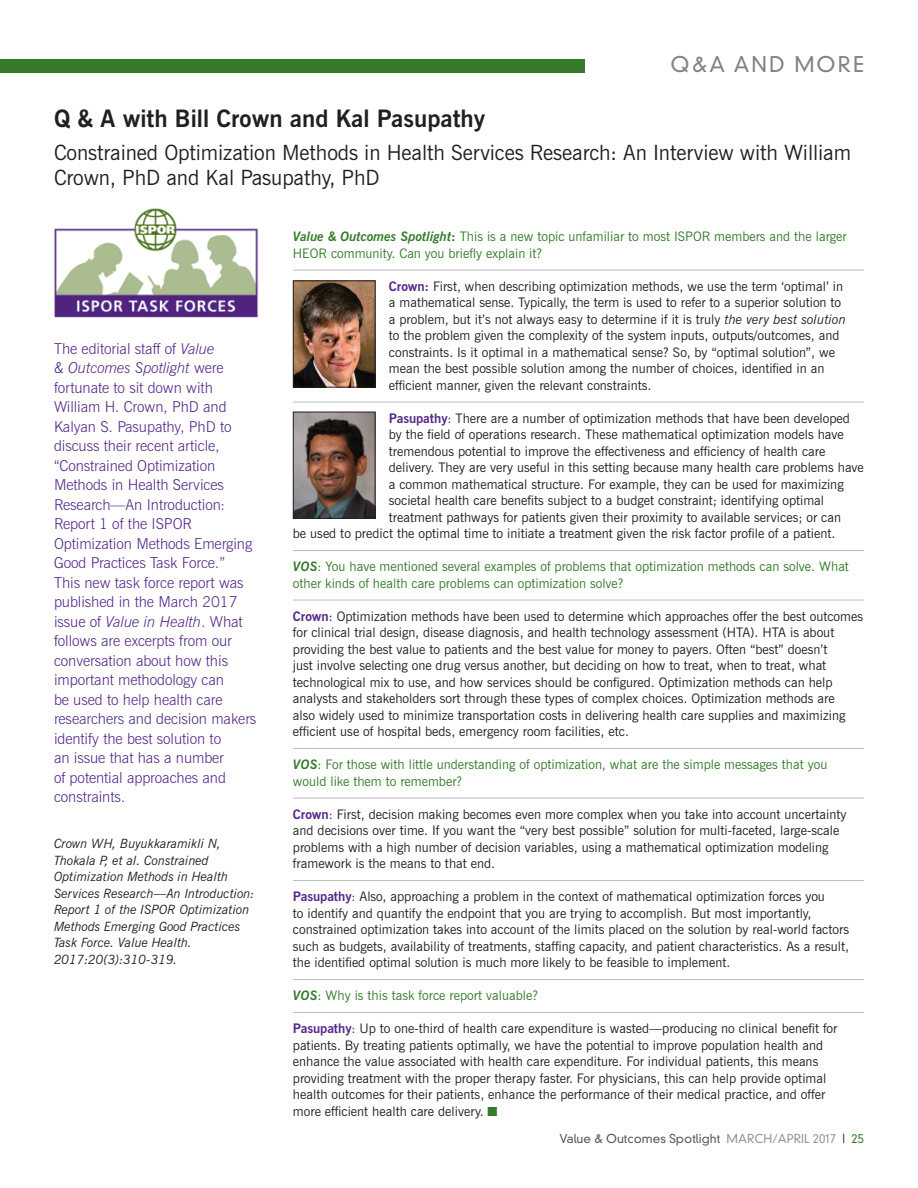
<style>
.page{position:relative;width:918px;height:1188px;background:#fff}
.page>*{position:absolute;margin:0;border:0;box-sizing:border-box;transform-origin:0 0}
.t1{font:700 24px "News Gothic BT";color:#231f20}
.t2{font:21px/25.5px "News Gothic BT";letter-spacing:-.005em;color:#231f20}
.t3{font:300 21px "DIN Neuzeit Grotesk";letter-spacing:.1em;color:#808285}
.t4{font:300 15px/19.5px "News Gothic BT";letter-spacing:-.005em;color:#542989}
.t5{font:13.2px/16.5px "News Gothic BT";color:#231f20}
.t6{font:13.2px/16.5px "News Gothic BT";color:#357b2b}
.t7{font:italic 12.75px/16.5px "News Gothic BT";letter-spacing:-.005em;color:#231f20}
.t8{font:300 12px "DIN Neuzeit Grotesk";color:#57585a}
.s1{font-style:italic}
.s2{font-weight:700;font-style:italic}
.s3{font-weight:700}
.s4{font-weight:700;color:#542989}
.s5{color:#542989}
.s6{color:#357b2b}
.s7{color:#939598}
.s8{color:#231f20}
</style>
<div class="page">
<div style="left:0;top:59px;width:585px;height:14px;background:#357b2b"></div>
<hr style="left:293px;top:270px;width:571px;height:1px;background:#bcbdc0">
<hr style="left:293px;top:402px;width:571px;height:1px;background:#bcbdc0">
<hr style="left:293px;top:550px;width:571px;height:1px;background:#bcbdc0">
<hr style="left:293px;top:600px;width:571px;height:1px;background:#bcbdc0">
<hr style="left:293px;top:748px;width:571px;height:1px;background:#bcbdc0">
<hr style="left:293px;top:798px;width:571px;height:1px;background:#bcbdc0">
<hr style="left:293px;top:880px;width:571px;height:1px;background:#bcbdc0">
<hr style="left:293px;top:979px;width:571px;height:1px;background:#bcbdc0">
<hr style="left:293px;top:1012px;width:571px;height:1px;background:#bcbdc0">
<img style="left:54px;top:208px;width:205px;height:110px">
<img style="left:295px;top:283px;width:78px;height:102px">
<div style="left:293px;top:281px;width:82px;height:106px;border:1px solid #231f20"></div>
<img style="left:295px;top:414px;width:78px;height:103px">
<div style="left:293px;top:412px;width:82px;height:107px;border:1px solid #231f20"></div>
<h2 class="t3" style="left:671px;top:52px;width:195px">Q&amp;A AND MORE</h2>
<h1 class="t1" style="left:54px;top:104px;width:433px">Q &amp; A with Bill Crown and Kal Pasupathy</h1>
<h2 class="t2" style="left:54px;top:139px;width:799px">Constrained Optimization Methods in Health Services Research: An Interview with William<br>Crown, PhD and Kal Pasupathy, PhD</h2>
<p class="t4" style="left:54px;top:339px;width:204px">The editorial staff of <span class="s1">Value<br>&amp; Outcomes Spotlight</span> were fortunate to sit down with<br>William H. Crown, PhD and<br>Kalyan S. Pasupathy, PhD to discuss their recent article, “Constrained Optimization<br>Methods in Health Services<br>Research—An Introduction:<br>Report 1 of the ISPOR<br>Optimization Methods Emerging<br>Good Practices Task Force.”<br>This new task force report was published in the March 2017 issue of <span class="s1">Value in Health</span>. What follows are excerpts from our conversation about how this important methodology can<br>be used to help health care researchers and decision makers identify the best solution to<br>an issue that has a number<br>of potential approaches and constraints.</p>
<p class="t7" style="left:54px;top:835px;width:202px">Crown WH, Buyukkaramikli N,<br>Thokala P, et al. Constrained<br>Optimization Methods in Health<br>Services Research—An Introduction:<br>Report 1 of the ISPOR Optimization<br>Methods Emerging Good Practices<br>Task Force. Value Health.<br>2017:20(3):310-319.</p>
<p class="t6" style="left:293px;top:228px;width:555px"><span class="s2">Value &amp; Outcomes Spotlight</span><span class="s3">:</span> This is a new topic unfamiliar to most ISPOR members and the larger<br>HEOR community. Can you briefly explain it?</p>
<p class="t5" style="left:389px;top:278px;width:458px"><span class="s4">Crown:</span> First, when describing optimization methods, we use the term ‘optimal’ in a mathematical sense. Typically, the term is used to refer to a superior solution to a problem, but it’s not always easy to determine if it is truly <span class="s1">the very best solution </span>to the problem given the complexity of the system inputs, outputs/outcomes, and constraints. Is it optimal in a mathematical sense? So, by “optimal solution”, we mean the best possible solution among the number of choices, identified in an efficient manner, given the relevant constraints.</p>
<p class="t5" style="left:389px;top:410px;width:463px"><span class="s4">Pasupathy</span><span class="s5">:</span> There are a number of optimization methods that have been developed</p>
<p class="t5" style="left:389px;top:426px;width:456px">by the field of operations research. These mathematical optimization models have</p>
<p class="t5" style="left:389px;top:443px;width:438px">tremendous potential to improve the effectiveness and efficiency of health care</p>
<p class="t5" style="left:389px;top:459px;width:477px">delivery. They are very useful in this setting because many health care problems have</p>
<p class="t5" style="left:389px;top:476px;width:456px">a common mathematical structure. For example, they can be used for maximizing</p>
<p class="t5" style="left:389px;top:492px;width:437px">societal health care benefits subject to a budget constraint; identifying optimal</p>
<p class="t5" style="left:389px;top:509px;width:454px">treatment pathways for patients given their proximity to available services; or can</p>
<p class="t5" style="left:293px;top:525px;width:544px">be used to predict the optimal time to initiate a treatment given the risk factor profile of a patient.</p>
<p class="t6" style="left:293px;top:558px;width:558px"><span class="s2">VOS</span>: You have mentioned several examples of problems that optimization methods can solve. What other kinds of health care problems can optimization solve?</p>
<p class="t5" style="left:293px;top:608px;width:572px"><span class="s4">Crown</span>: Optimization methods have been used to determine which approaches offer the best outcomes for clinical trial design, disease diagnosis, and health technology assessment (HTA). HTA is about providing the best value to patients and the best value for money to payers. Often “best” doesn’t<br>just involve selecting one drug versus another, but deciding on how to treat, when to treat, what technological mix to use, and how services should be configured. Optimization methods can help analysts and stakeholders sort through these types of complex choices. Optimization methods are<br>also widely used to minimize transportation costs in delivering health care supplies and maximizing efficient use of hospital beds, emergency room facilities, etc.</p>
<p class="t6" style="left:293px;top:756px;width:536px"><span class="s2">VOS</span>: For those with little understanding of optimization, what are the simple messages that you would like them to remember?</p>
<p class="t5" style="left:293px;top:806px;width:555px"><span class="s4">Crown</span><span class="s5">:</span> First, decision making becomes even more complex when you take into account uncertainty and decisions over time. If you want the “very best possible” solution for multi-faceted, large-scale problems with a high number of decision variables, using a mathematical optimization modeling framework is the means to that end.</p>
<p class="t5" style="left:293px;top:888px;width:558px"><span class="s4">Pasupathy</span><span class="s5">:</span> Also, approaching a problem in the context of mathematical optimization forces you<br>to identify and quantify the endpoint that you are trying to accomplish. But most importantly, constrained optimization takes into account of the limits placed on the solution by real-world factors such as budgets, availability of treatments, staffing capacity, and patient characteristics. As a result, the identified optimal solution is much more likely to be feasible to implement.</p>
<p class="t6" style="left:293px;top:987px;width:247px"><span class="s2">VOS</span>: Why is this task force report valuable?</p>
<p class="t5" style="left:293px;top:1020px;width:546px"><span class="s4">Pasupathy</span><span class="s5">:</span> Up to one-third of health care expenditure is wasted—producing no clinical benefit for patients. By treating patients optimally, we have the potential to improve population health and enhance the value associated with health care expenditure. For individual patients, this means providing treatment with the proper therapy faster. For physicians, this can help provide optimal health outcomes for their patients, enhance the performance of their medical practice, and offer more efficient health care delivery. <span class="s6">■</span></p>
<p class="t8" style="left:560px;top:1132px;width:306px">Value &amp; Outcomes Spotlight <span class="s7">MARCH/APRIL 2017</span> <span class="s8">|</span> <span class="s6">25</span></p>
</div>
